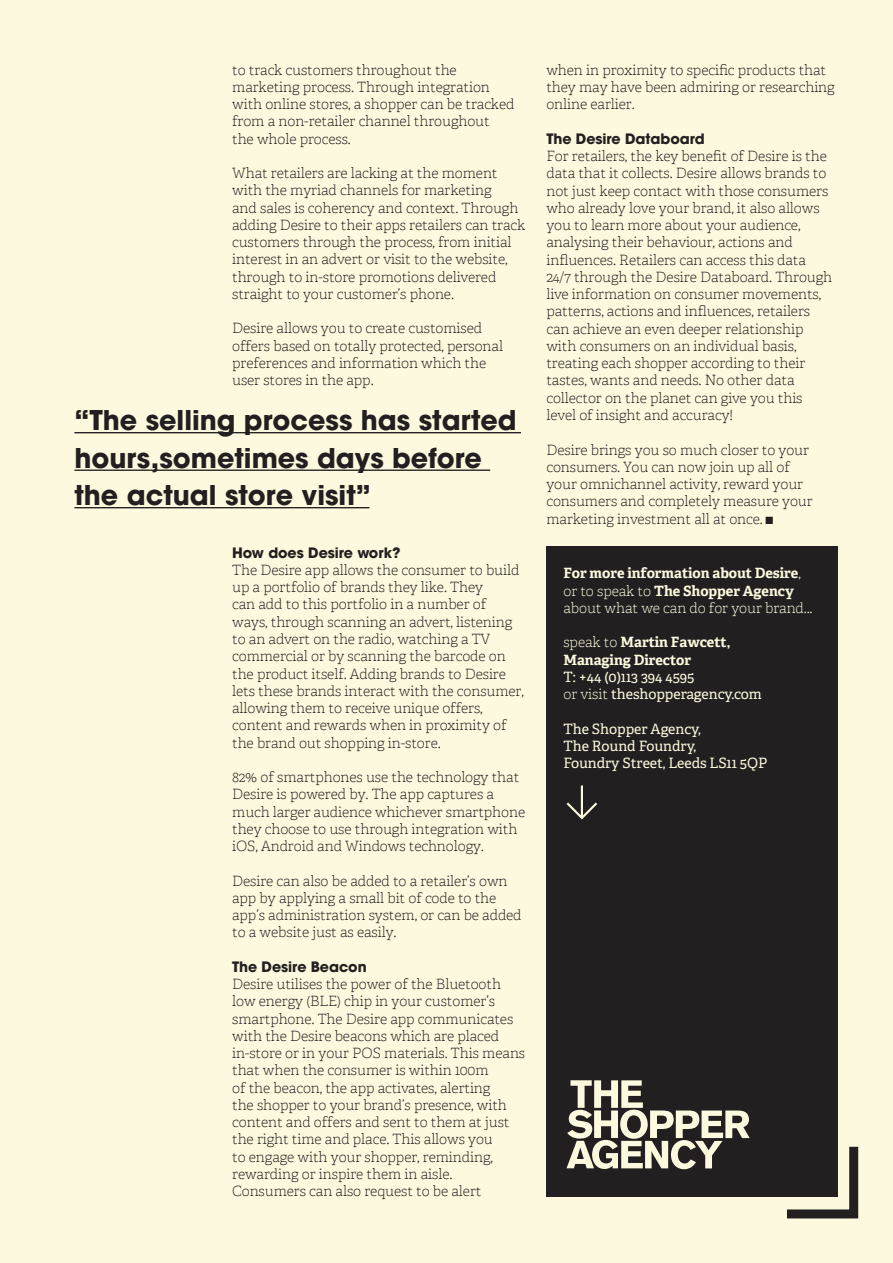
<style>
.page{position:relative;width:893px;height:1263px;background:#fdf9de}
.page>*{position:absolute;margin:0;border:0;box-sizing:border-box;transform-origin:0 0}
.t1{font:700 27px/37.5px "Avant Garde";color:#231f20}
.t2{font:100 14.25px/17.2px "Adelle";letter-spacing:-.005em;color:#231f20}
.t3{font:700 14.25px/17.2px "Adelle";letter-spacing:-.005em;color:#fdf9de}
.t4{font:14.25px/17.2px "Adelle";letter-spacing:-.005em;color:#fdf9de}
.t5{font:700 14.25px "Avant Garde";letter-spacing:-.005em;color:#231f20}
.s1{font-weight:100}
</style>
<div class="page">
<div style="left:546px;top:546px;width:292px;height:651px;background:#231f20"></div>
<hr style="left:74px;top:432px;width:447px;height:1px;background:#231f20">
<hr style="left:74px;top:469px;width:416px;height:2px;background:#231f20">
<hr style="left:74px;top:507px;width:295px;height:1px;background:#231f20">
<svg style="left:566px;top:785px;width:31px;height:35px"></svg>
<svg style="left:566px;top:1080px;width:184px;height:89px"></svg>
<svg style="left:787px;top:1146px;width:72px;height:73px"></svg>
<p class="t2" style="left:232px;top:61px;width:284px">to track customers throughout the marketing process. Through integration with online stores, a shopper can be tracked from a non-retailer channel throughout the whole process.</p>
<p class="t2" style="left:232px;top:164px;width:295px">What retailers are lacking at the moment with the myriad channels for marketing<br>and sales is coherency and context. Through adding Desire to their apps retailers can track customers through the process, from initial interest in an advert or visit to the website, through to in-store promotions delivered straight to your customer’s phone.</p>
<p class="t2" style="left:232px;top:320px;width:272px">Desire allows you to create customised offers based on totally protected, personal preferences and information which the user stores in the app.</p>
<h1 class="t1" style="left:74px;top:401px;width:444px">“The selling process has started hours,sometimes days before the actual store visit”</h1>
<p class="t5" style="left:232px;top:543px;width:170px">How does Desire work?</p>
<p class="t2" style="left:232px;top:561px;width:293px">The Desire app allows the consumer to build up a portfolio of brands they like. They<br>can add to this portfolio in a number of ways, through scanning an advert, listening to an advert on the radio, watching a TV commercial or by scanning the barcode on the product itself. Adding brands to Desire lets these brands interact with the consumer, allowing them to receive unique offers, content and rewards when in proximity of the brand out shopping in-store.</p>
<p class="t2" style="left:232px;top:768px;width:295px">82% of smartphones use the technology that Desire is powered by. The app captures a much larger audience whichever smartphone they choose to use through integration with iOS, Android and Windows technology.</p>
<p class="t2" style="left:232px;top:872px;width:291px">Desire can also be added to a retailer’s own app by applying a small bit of code to the app’s administration system, or can be added to a website just as easily.</p>
<p class="t5" style="left:232px;top:957px;width:136px">The Desire Beacon</p>
<p class="t2" style="left:232px;top:975px;width:295px">Desire utilises the power of the Bluetooth low energy (BLE) chip in your customer’s smartphone. The Desire app communicates with the Desire beacons which are placed in-store or in your POS materials. This means that when the consumer is within 100m<br>of the beacon, the app activates, alerting<br>the shopper to your brand’s presence, with content and offers and sent to them at just the right time and place. This allows you<br>to engage with your shopper, reminding, rewarding or inspire them in aisle.<br>Consumers can also request to be alert</p>
<p class="t2" style="left:546px;top:61px;width:290px">when in proximity to specific products that they may have been admiring or researching online earlier.</p>
<p class="t5" style="left:546px;top:129px;width:160px">The Desire Databoard</p>
<p class="t2" style="left:546px;top:147px;width:287px">For retailers, the key benefit of Desire is the data that it collects. Desire allows brands to not just keep contact with those consumers who already love your brand, it also allows you to learn more about your audience, analysing their behaviour, actions and influences. Retailers can access this data 24/7 through the Desire Databoard. Through live information on consumer movements, patterns, actions and influences, retailers can achieve an even deeper relationship with consumers on an individual basis, treating each shopper according to their tastes, wants and needs. No other data collector on the planet can give you this level of insight and accuracy!</p>
<p class="t2" style="left:546px;top:441px;width:268px">Desire brings you so much closer to your consumers. You can now join up all of your omnichannel activity, reward your consumers and completely measure your marketing investment all at once.</p>
<p class="t3" style="left:563px;top:565px;width:250px">For more information about Desire<span class="s1">, or to speak to</span> The Shopper Agency <span class="s1">about what we can do for your brand...</span></p>
<p class="t3" style="left:563px;top:634px;width:168px"><span class="s1">speak to</span> Martin Fawcett,<br>Managing Director</p>
<p class="t4" style="left:563px;top:668px;width:200px">T: +44 (0)113 394 4595<br><span class="s1">or visit</span> theshopperagency.com</p>
<p class="t4" style="left:563px;top:719px;width:206px">The Shopper Agency,<br>The Round Foundry,<br>Foundry Street, Leeds LS11 5QP</p>
</div>
